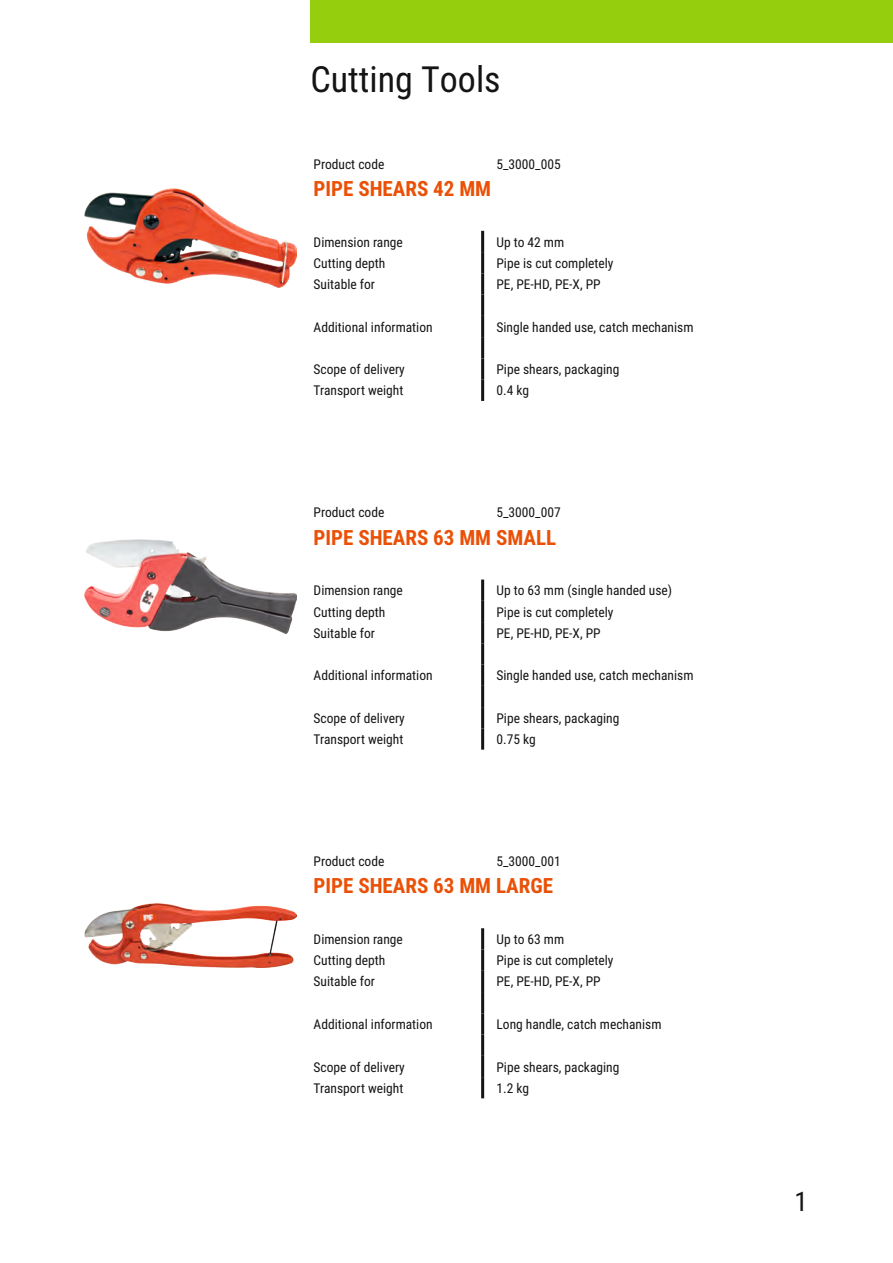
<style>
.page{position:relative;width:893px;height:1263px;background:#fff}
.page>*{position:absolute;margin:0;border:0;box-sizing:border-box;transform-origin:0 0}
.t1{font:36px "Roboto Condensed";color:#131413}
.t2{font:27px "Roboto Condensed";color:#131413}
.t3{font:700 21px "Roboto Condensed";color:#ea5006}
.t4{font:13.5px "Roboto Condensed";color:#131413}
</style>
<div class="page">
<img style="left:84px;top:188px;width:213px;height:100px">
<hr style="left:481px;top:231px;width:3px;height:21px;background:#131413">
<hr style="left:481px;top:252px;width:3px;height:21px;background:#131413">
<hr style="left:481px;top:273px;width:3px;height:22px;background:#131413">
<hr style="left:481px;top:295px;width:3px;height:21px;background:#131413">
<hr style="left:481px;top:316px;width:3px;height:21px;background:#131413">
<hr style="left:481px;top:337px;width:3px;height:21px;background:#131413">
<hr style="left:481px;top:358px;width:3px;height:22px;background:#131413">
<hr style="left:481px;top:380px;width:3px;height:21px;background:#131413">
<div style="left:310px;top:0;width:583px;height:43px;background:#94ce0d"></div>
<img style="left:84px;top:540px;width:213px;height:94px">
<hr style="left:481px;top:579px;width:3px;height:22px;background:#131413">
<hr style="left:481px;top:601px;width:3px;height:21px;background:#131413">
<hr style="left:481px;top:622px;width:3px;height:21px;background:#131413">
<hr style="left:481px;top:643px;width:3px;height:22px;background:#131413">
<hr style="left:481px;top:665px;width:3px;height:21px;background:#131413">
<hr style="left:481px;top:686px;width:3px;height:21px;background:#131413">
<hr style="left:481px;top:707px;width:3px;height:21px;background:#131413">
<hr style="left:481px;top:728px;width:3px;height:22px;background:#131413">
<img style="left:84px;top:904px;width:213px;height:63px">
<hr style="left:481px;top:928px;width:3px;height:21px;background:#131413">
<hr style="left:481px;top:949px;width:3px;height:22px;background:#131413">
<hr style="left:481px;top:971px;width:3px;height:21px;background:#131413">
<hr style="left:481px;top:992px;width:3px;height:21px;background:#131413">
<hr style="left:481px;top:1013px;width:3px;height:21px;background:#131413">
<hr style="left:481px;top:1034px;width:3px;height:22px;background:#131413">
<hr style="left:481px;top:1056px;width:3px;height:21px;background:#131413">
<hr style="left:481px;top:1077px;width:3px;height:21px;background:#131413">
<h1 class="t1" style="left:310px;top:54px;width:192px">Cutting Tools</h1>
<p class="t4" style="left:314px;top:154px;width:72px">Product code</p>
<p class="t4" style="left:496px;top:154px;width:66px">5_3000_005</p>
<h3 class="t3" style="left:314px;top:174px;width:179px">PIPE SHEARS 42 MM</h3>
<p class="t4" style="left:314px;top:232px;width:91px">Dimension range</p>
<p class="t4" style="left:496px;top:232px;width:69px">Up to 42 mm</p>
<p class="t4" style="left:314px;top:254px;width:73px">Cutting depth</p>
<p class="t4" style="left:496px;top:254px;width:119px">Pipe is cut completely</p>
<p class="t4" style="left:314px;top:275px;width:63px">Suitable for</p>
<p class="t4" style="left:496px;top:275px;width:106px">PE, PE-HD, PE-X, PP</p>
<p class="t4" style="left:314px;top:317px;width:121px">Additional information</p>
<p class="t4" style="left:496px;top:317px;width:198px">Single handed use, catch mechanism</p>
<p class="t4" style="left:314px;top:360px;width:93px">Scope of delivery</p>
<p class="t4" style="left:496px;top:360px;width:124px">Pipe shears, packaging</p>
<p class="t4" style="left:314px;top:381px;width:91px">Transport weight</p>
<p class="t4" style="left:496px;top:381px;width:34px">0.4 kg</p>
<p class="t4" style="left:314px;top:503px;width:72px">Product code</p>
<p class="t4" style="left:496px;top:503px;width:66px">5_3000_007</p>
<h3 class="t3" style="left:314px;top:522px;width:244px">PIPE SHEARS 63 MM SMALL</h3>
<p class="t4" style="left:314px;top:581px;width:91px">Dimension range</p>
<p class="t4" style="left:496px;top:581px;width:177px">Up to 63 mm (single handed use)</p>
<p class="t4" style="left:314px;top:602px;width:73px">Cutting depth</p>
<p class="t4" style="left:496px;top:602px;width:119px">Pipe is cut completely</p>
<p class="t4" style="left:314px;top:623px;width:63px">Suitable for</p>
<p class="t4" style="left:496px;top:623px;width:106px">PE, PE-HD, PE-X, PP</p>
<p class="t4" style="left:314px;top:666px;width:121px">Additional information</p>
<p class="t4" style="left:496px;top:666px;width:198px">Single handed use, catch mechanism</p>
<p class="t4" style="left:314px;top:708px;width:93px">Scope of delivery</p>
<p class="t4" style="left:496px;top:708px;width:124px">Pipe shears, packaging</p>
<p class="t4" style="left:314px;top:730px;width:91px">Transport weight</p>
<p class="t4" style="left:496px;top:730px;width:41px">0.75 kg</p>
<p class="t4" style="left:314px;top:852px;width:72px">Product code</p>
<p class="t4" style="left:496px;top:852px;width:66px">5_3000_001</p>
<h3 class="t3" style="left:314px;top:871px;width:241px">PIPE SHEARS 63 MM LARGE</h3>
<p class="t4" style="left:314px;top:930px;width:91px">Dimension range</p>
<p class="t4" style="left:496px;top:930px;width:69px">Up to 63 mm</p>
<p class="t4" style="left:314px;top:951px;width:73px">Cutting depth</p>
<p class="t4" style="left:496px;top:951px;width:119px">Pipe is cut completely</p>
<p class="t4" style="left:314px;top:972px;width:63px">Suitable for</p>
<p class="t4" style="left:496px;top:972px;width:106px">PE, PE-HD, PE-X, PP</p>
<p class="t4" style="left:314px;top:1015px;width:121px">Additional information</p>
<p class="t4" style="left:496px;top:1015px;width:166px">Long handle, catch mechanism</p>
<p class="t4" style="left:314px;top:1057px;width:93px">Scope of delivery</p>
<p class="t4" style="left:496px;top:1057px;width:124px">Pipe shears, packaging</p>
<p class="t4" style="left:314px;top:1078px;width:91px">Transport weight</p>
<p class="t4" style="left:496px;top:1078px;width:34px">1.2 kg</p>
<h2 class="t2" style="left:795px;top:1182px;width:15px">1</h2>
</div>
